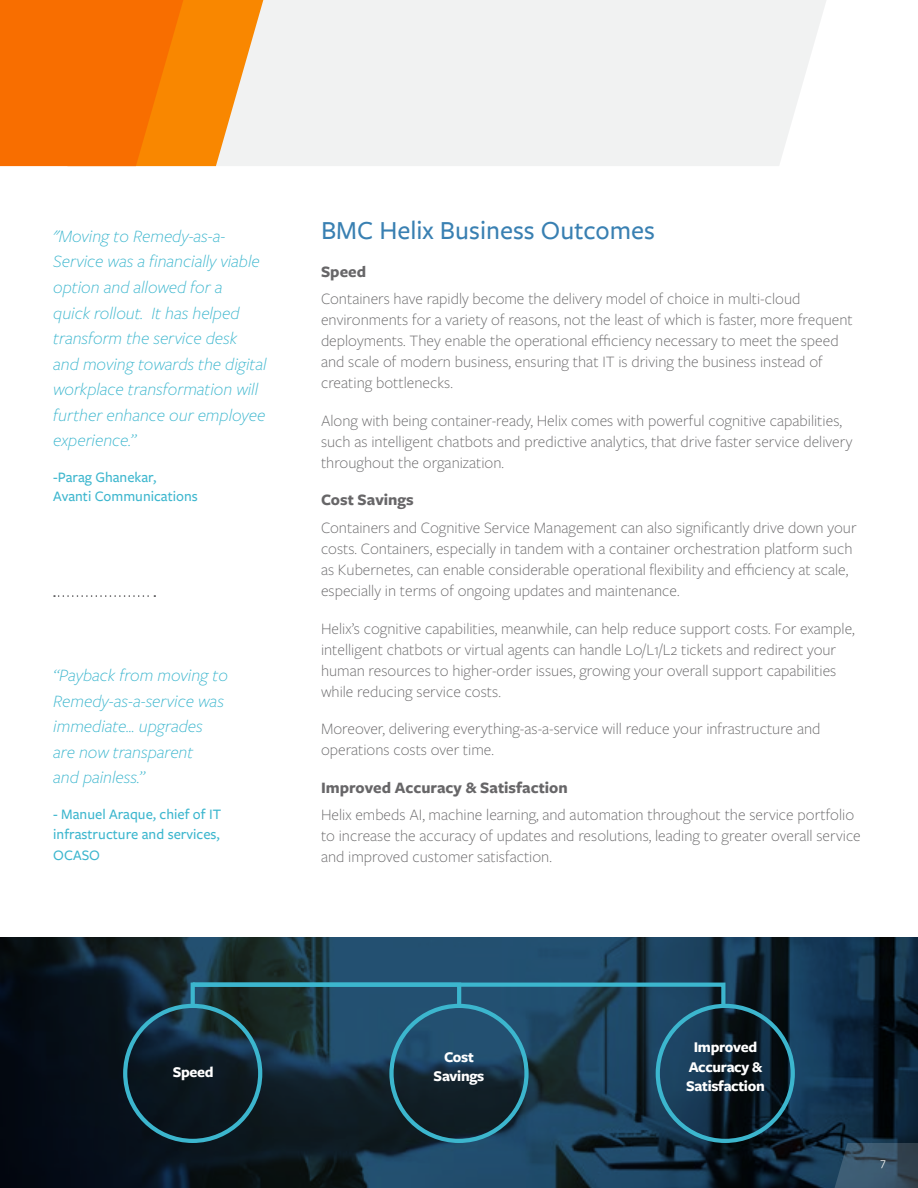
<style>
.page{position:relative;width:918px;height:1188px;background:#fff}
.page>*{position:absolute;margin:0;border:0;box-sizing:border-box;transform-origin:0 0}
.t1{font:500 27px "Freight Sans Pro";color:#3980b2}
.t2{font:italic 300 18px/25.5px "Freight Sans Pro";color:#3cb6ce}
.t3{font:300 16.5px/21px "Freight Sans Pro";color:#676668}
.t4{font:700 16.5px "Freight Sans Pro";color:#676668}
.t5{font:700 15.45px/19.6px "Freight Sans Pro";letter-spacing:-.02em;color:#fff;text-align:center}
.t6{font:500 15px/19.5px "Freight Sans Pro";color:#3cb6ce}
.t7{font:12px "Freight Sans Pro";color:#fff}
</style>
<div class="page">
<svg style="left:0;top:937px;width:918px;height:251px;background:#132c3d"></svg>
<div style="left:263px;top:0;width:563px;height:166px;background:#f1f2f2"></div>
<svg style="left:835px;top:1143px;width:83px;height:45px;background:#364f63"></svg>
<svg style="left:0;top:0;width:263px;height:166px;background:#f78115"></svg>
<div style="left:656px;top:1004px;width:139px;height:139px;border:4px solid #3cb6ce;border-radius:50%"></div>
<div style="left:389px;top:1004px;width:140px;height:139px;border:4px solid #3cb6ce;border-radius:50%"></div>
<div style="left:123px;top:1004px;width:139px;height:139px;border:4px solid #3cb6ce;border-radius:50%"></div>
<svg style="left:189px;top:980px;width:539px;height:30px;background:#24576e"></svg>
<svg style="left:54px;top:595px;width:101px;height:2px"></svg>
<p class="t2" style="left:53px;top:223px;width:215px">"Moving to Remedy-as-a-<br>Service was a financially viable option and allowed for a<br>quick rollout. It has helped transform the service desk and moving towards the digital workplace transformation will further enhance our employee experience.”</p>
<p class="t6" style="left:53px;top:467px;width:146px">-Parag Ghanekar,<br>Avanti Communications</p>
<p class="t2" style="left:53px;top:662px;width:176px">“Payback from moving to<br>Remedy-as-a-service was immediate… upgrades are now transparent<br>and painless.”</p>
<p class="t6" style="left:53px;top:804px;width:169px">- Manuel Araque, chief of IT infrastructure and services,</p>
<p class="t6" style="left:53px;top:844px;width:48px">OCASO</p>
<h1 class="t1" style="left:321px;top:212px;width:335px">BMC Helix Business Outcomes</h1>
<p class="t4" style="left:321px;top:260px;width:47px">Speed</p>
<p class="t3" style="left:321px;top:288px;width:533px">Containers have rapidly become the delivery model of choice in multi-cloud environments for a variety of reasons, not the least of which is faster, more frequent deployments. They enable the operational efficiency necessary to meet the speed and scale of modern business, ensuring that IT is driving the business instead of creating bottlenecks.</p>
<p class="t3" style="left:321px;top:409px;width:533px">Along with being container-ready, Helix comes with powerful cognitive capabilities, such as intelligent chatbots and predictive analytics, that drive faster service delivery throughout the organization.</p>
<p class="t4" style="left:321px;top:489px;width:94px">Cost Savings</p>
<p class="t3" style="left:321px;top:517px;width:537px">Containers and Cognitive Service Management can also significantly drive down your costs. Containers, especially in tandem with a container orchestration platform such as Kubernetes, can enable considerable operational flexibility and efficiency at scale, especially in terms of ongoing updates and maintenance.</p>
<p class="t3" style="left:321px;top:617px;width:535px">Helix’s cognitive capabilities, meanwhile, can help reduce support costs. For example, intelligent chatbots or virtual agents can handle L0/L1/L2 tickets and redirect your human resources to higher-order issues, growing your overall support capabilities while reducing service costs.</p>
<p class="t3" style="left:321px;top:718px;width:501px">Moreover, delivering everything-as-a-service will reduce your infrastructure and operations costs over time.</p>
<p class="t4" style="left:321px;top:776px;width:248px">Improved Accuracy &amp; Satisfaction</p>
<p class="t3" style="left:321px;top:804px;width:541px">Helix embeds AI, machine learning, and automation throughout the service portfolio to increase the accuracy of updates and resolutions, leading to greater overall service and improved customer satisfaction.</p>
<p class="t5" style="left:173px;top:1062px;width:43px">Speed</p>
<p class="t5" style="left:434px;top:1046px;width:52px">Cost<br>Savings</p>
<p class="t5" style="left:686px;top:1037px;width:80px">Improved<br>Accuracy &amp;<br>Satisfaction</p>
<p class="t7" style="left:880px;top:1154px;width:7px">7</p>
</div>
